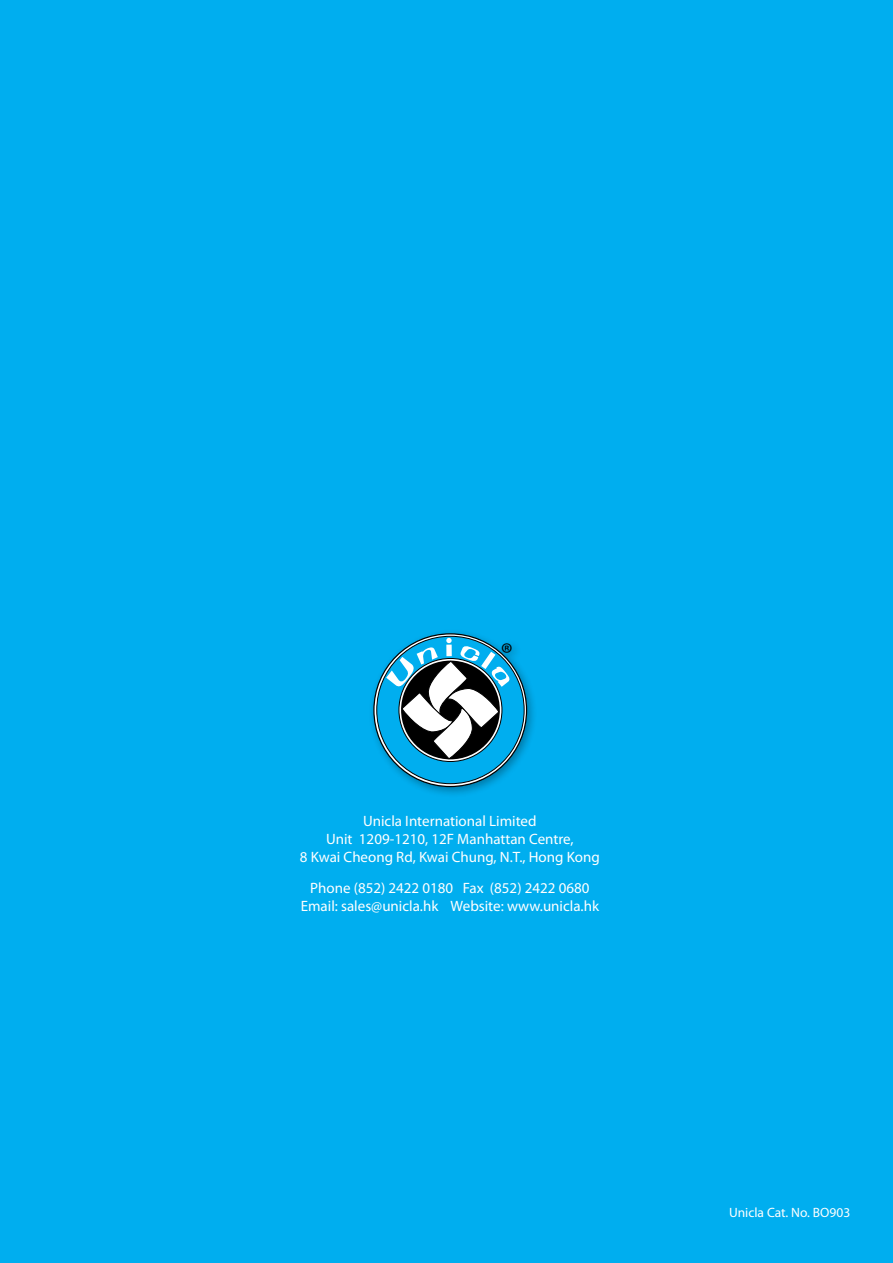
<style>
.page{position:relative;width:893px;height:1263px;background:#00aeef}
.page>*{position:absolute;margin:0;border:0;box-sizing:border-box;transform-origin:0 0}
.t1{font:28.8px "Myriad Pro";color:#000}
.t2{font:15px/18px "Myriad Pro";color:#fff;text-align:center}
.t3{font:13.5px "Myriad Pro";color:#fff}
</style>
<div class="page">
<div style="left:368px;top:628px;width:170px;height:170px;background:#000;opacity:.3"></div>
<svg style="left:374px;top:634px;width:153px;height:152px"></svg>
<div style="left:377px;top:636px;width:147px;height:148px;background:#00aeef;border-radius:50%"></div>
<svg style="left:386px;top:638px;width:124px;height:122px"></svg>
<h1 class="t1" style="left:501px;top:635px;width:14px">®</h1>
<p class="t2" style="left:300px;top:812px;width:301px">Unicla International Limited<br>Unit 1209-1210, 12F Manhattan Centre,<br>8 Kwai Cheong Rd, Kwai Chung, N.T., Hong Kong</p>
<p class="t2" style="left:301px;top:878px;width:300px">Phone (852) 2422 0180 Fax (852) 2422 0680<br>Email: sales@unicla.hk Website: www.unicla.hk</p>
<p class="t3" style="left:729px;top:1204px;width:123px">Unicla Cat. No. BO903</p>
</div>
